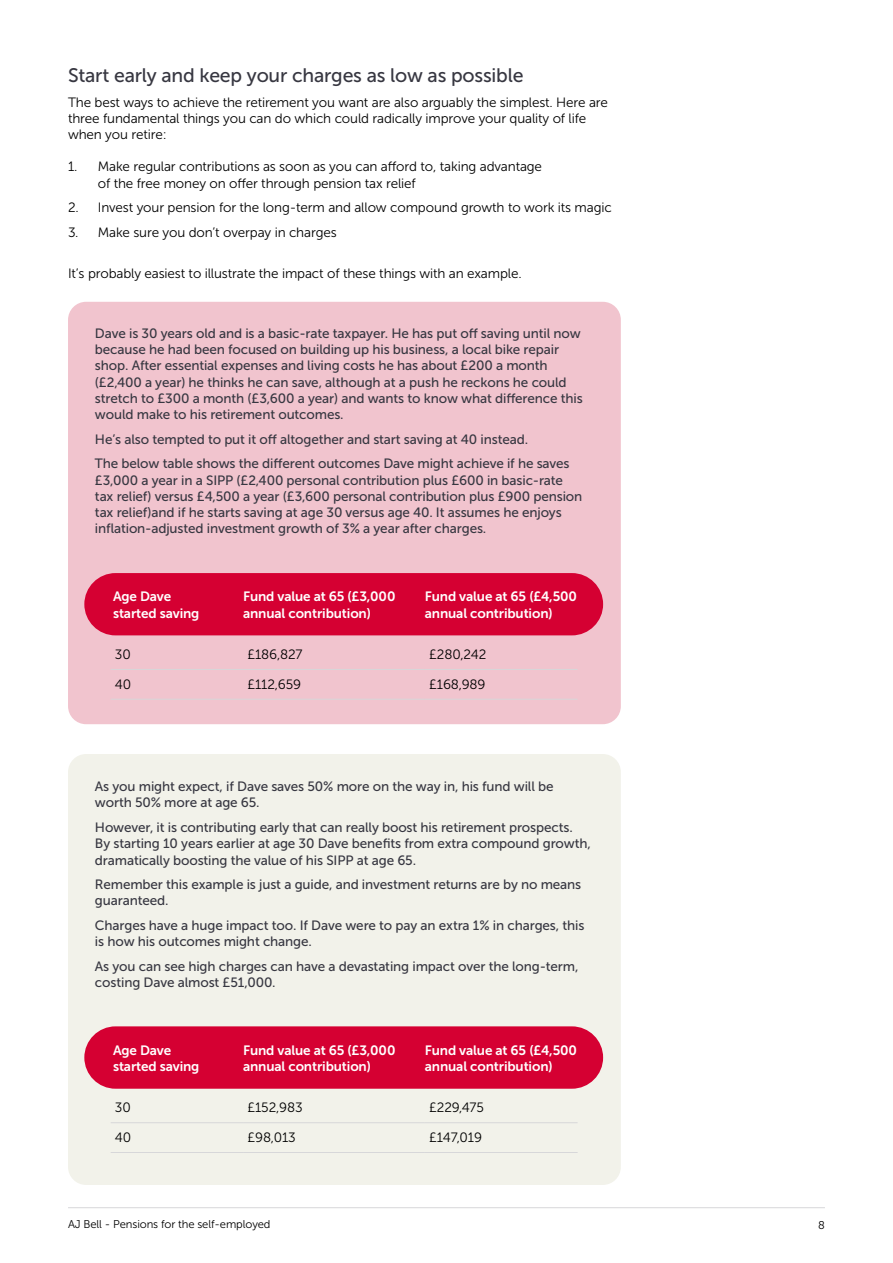
<style>
.page{position:relative;width:893px;height:1263px;background:#fff}
.page>*{position:absolute;margin:0;border:0;box-sizing:border-box;transform-origin:0 0}
.Museo_500_13pt_grey{font:19.5px "Museo Sans 500";letter-spacing:-.01em;color:#373741}
.Museo_500_9pt_grey{font:13.5px/16.2px "Museo Sans 500";letter-spacing:-.01em;color:#373741}
.Museo_300_9pt_Black__body{font:13.5px/16.2px "Museo Sans 300";letter-spacing:-.01em;color:#000}
.Museo_300_14pt_red{font:13.5px/16.2px "Museo Sans 700";letter-spacing:-.01em;color:#fff}
.t1{font:11.25px "Museo Sans 300";letter-spacing:-.01em;color:#000}
</style>
<div class="page">
<div style="left:68px;top:302px;width:553px;height:422px;background:#f1c4ce;border-radius:18px"></div>
<div style="left:84px;top:573px;width:519px;height:62px;background:#d50032;border-radius:31px"></div>
<hr style="left:111px;top:669px;width:132px;height:1px;background:#d7d7d9">
<hr style="left:243px;top:669px;width:182px;height:1px;background:#d7d7d9">
<hr style="left:425px;top:669px;width:153px;height:1px;background:#d7d7d9">
<hr style="left:111px;top:699px;width:132px;height:1px;background:#d7d7d9">
<hr style="left:243px;top:699px;width:182px;height:1px;background:#d7d7d9">
<hr style="left:425px;top:699px;width:153px;height:1px;background:#d7d7d9">
<div style="left:68px;top:754px;width:553px;height:431px;background:#f2f2ea;border-radius:18px"></div>
<div style="left:84px;top:1026px;width:519px;height:63px;background:#d50032;border-radius:31px"></div>
<hr style="left:111px;top:1122px;width:132px;height:1px;background:#d7d7d9">
<hr style="left:243px;top:1122px;width:182px;height:1px;background:#d7d7d9">
<hr style="left:425px;top:1122px;width:153px;height:1px;background:#d7d7d9">
<hr style="left:111px;top:1152px;width:132px;height:1px;background:#d7d7d9">
<hr style="left:243px;top:1152px;width:182px;height:1px;background:#d7d7d9">
<hr style="left:425px;top:1152px;width:153px;height:1px;background:#d7d7d9">
<hr style="left:68px;top:1207px;width:757px;height:1px;background:#d7d7d9">
<p class="Museo_500_13pt_grey" style="left:68px;top:64px;width:457px">Start early and keep your charges as low as possible</p>
<p class="Museo_300_9pt_Black__body" style="left:68px;top:94px;width:541px">The best ways to achieve the retirement you want are also arguably the simplest. Here are three fundamental things you can do which could radically improve your quality of life when you retire:</p>
<p class="Museo_300_9pt_Black__body" style="left:98px;top:159px;width:446px;text-indent:-30px">1. Make regular contributions as soon as you can afford to, taking advantage of the free money on offer through pension tax relief</p>
<p class="Museo_300_9pt_Black__body" style="left:68px;top:200px;width:545px">2. Invest your pension for the long-term and allow compound growth to work its magic</p>
<p class="Museo_300_9pt_Black__body" style="left:68px;top:224px;width:270px">3. Make sure you don’t overpay in charges</p>
<p class="Museo_300_9pt_Black__body" style="left:68px;top:265px;width:455px">It’s probably easiest to illustrate the impact of these things with an example.</p>
<p class="Museo_500_9pt_grey" style="left:95px;top:325px;width:489px">Dave is 30 years old and is a basic-rate taxpayer. He has put off saving until now because he had been focused on building up his business, a local bike repair shop. After essential expenses and living costs he has about £200 a month (£2,400 a year) he thinks he can save, although at a push he reckons he could stretch to £300 a month (£3,600 a year) and wants to know what difference this would make to his retirement outcomes.</p>
<p class="Museo_500_9pt_grey" style="left:95px;top:431px;width:435px">He’s also tempted to put it off altogether and start saving at 40 instead.</p>
<p class="Museo_500_9pt_grey" style="left:95px;top:456px;width:489px">The below table shows the different outcomes Dave might achieve if he saves £3,000 a year in a SIPP (£2,400 personal contribution plus £600 in basic-rate tax relief) versus £4,500 a year (£3,600 personal contribution plus £900 pension tax relief)and if he starts saving at age 30 versus age 40. It assumes he enjoys inflation-adjusted investment growth of 3% a year after charges.</p>
<p class="Museo_300_14pt_red" style="left:113px;top:589px;width:88px">Age Dave started saving</p>
<p class="Museo_300_14pt_red" style="left:243px;top:589px;width:154px">Fund value at 65 (£3,000 annual contribution)</p>
<p class="Museo_300_14pt_red" style="left:425px;top:589px;width:154px">Fund value at 65 (£4,500 annual contribution)</p>
<p class="Museo_300_9pt_Black__body" style="left:115px;top:646px;width:17px">30</p>
<p class="Museo_300_9pt_Black__body" style="left:247px;top:646px;width:57px">£186,827</p>
<p class="Museo_300_9pt_Black__body" style="left:429px;top:646px;width:59px">£280,242</p>
<p class="Museo_300_9pt_Black__body" style="left:115px;top:676px;width:18px">40</p>
<p class="Museo_300_9pt_Black__body" style="left:247px;top:676px;width:55px">£112,659</p>
<p class="Museo_300_9pt_Black__body" style="left:429px;top:676px;width:58px">£168,989</p>
<p class="Museo_500_9pt_grey" style="left:95px;top:778px;width:460px">As you might expect, if Dave saves 50% more on the way in, his fund will be worth 50% more at age 65.</p>
<p class="Museo_500_9pt_grey" style="left:95px;top:819px;width:497px">However, it is contributing early that can really boost his retirement prospects.<br>By starting 10 years earlier at age 30 Dave benefits from extra compound growth, dramatically boosting the value of his SIPP at age 65.</p>
<p class="Museo_500_9pt_grey" style="left:95px;top:876px;width:488px">Remember this example is just a guide, and investment returns are by no means guaranteed.</p>
<p class="Museo_500_9pt_grey" style="left:95px;top:917px;width:491px">Charges have a huge impact too. If Dave were to pay an extra 1% in charges, this is how his outcomes might change.</p>
<p class="Museo_500_9pt_grey" style="left:95px;top:958px;width:485px">As you can see high charges can have a devastating impact over the long-term, costing Dave almost £51,000.</p>
<p class="Museo_300_14pt_red" style="left:113px;top:1042px;width:88px">Age Dave started saving</p>
<p class="Museo_300_14pt_red" style="left:243px;top:1042px;width:154px">Fund value at 65 (£3,000 annual contribution)</p>
<p class="Museo_300_14pt_red" style="left:425px;top:1042px;width:154px">Fund value at 65 (£4,500 annual contribution)</p>
<p class="Museo_300_9pt_Black__body" style="left:115px;top:1100px;width:17px">30</p>
<p class="Museo_300_9pt_Black__body" style="left:247px;top:1100px;width:57px">£152,983</p>
<p class="Museo_300_9pt_Black__body" style="left:429px;top:1100px;width:56px">£229,475</p>
<p class="Museo_300_9pt_Black__body" style="left:115px;top:1130px;width:18px">40</p>
<p class="Museo_300_9pt_Black__body" style="left:247px;top:1130px;width:50px">£98,013</p>
<p class="Museo_300_9pt_Black__body" style="left:429px;top:1130px;width:54px">£147,019</p>
<p class="t1" style="left:68px;top:1218px;width:204px">AJ Bell - Pensions for the self-employed</p>
<p class="t1" style="left:818px;top:1219px;width:8px">8</p>
</div>
